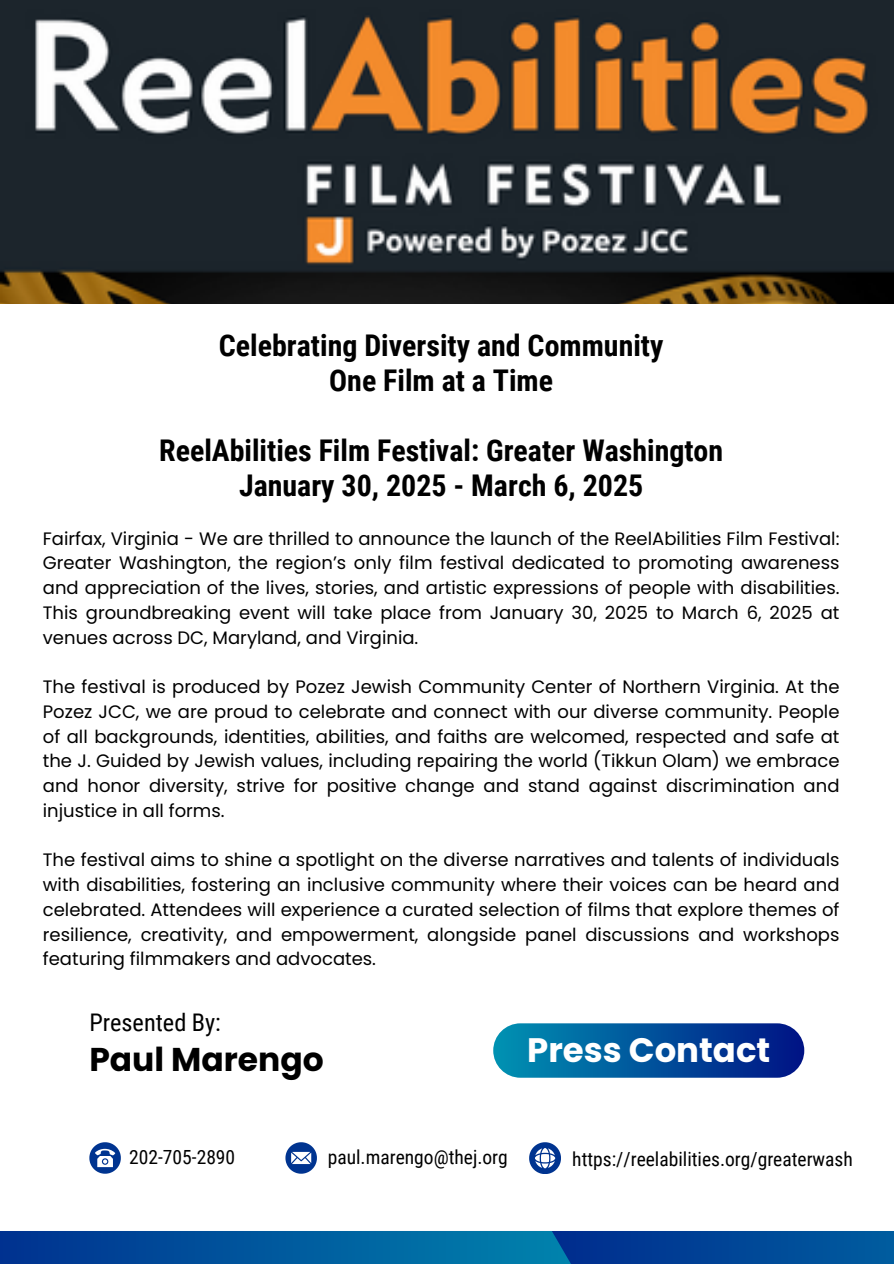
<style>
.page{position:relative;width:894px;height:1264px;background:#fff}
.page>*{position:absolute;margin:0;border:0;box-sizing:border-box;transform-origin:0 0}
.t1{font:700 33.9px "Poppins";color:#fff}
.t2{font:700 32.85px "Poppins";color:#000}
.t3{font:700 29.85px/34.8px "Roboto Condensed";color:#000;text-align:center}
.t4{font:24.3px "Roboto Condensed";color:#000}
.t5{font:19.5px "Roboto Condensed";color:#000}
.t6{font:18px/24.8px "Poppins";color:#000;text-align:justify}
</style>
<div class="page">
<img style="left:0;top:0;width:893px;height:304px">
<svg style="left:664px;top:1231px;width:229px;height:32px;background:#004b99"></svg>
<svg style="left:0;top:1231px;width:664px;height:32px;background:#00539b"></svg>
<svg style="left:89px;top:1142px;width:32px;height:31px"></svg>
<svg style="left:285px;top:1142px;width:32px;height:31px"></svg>
<svg style="left:529px;top:1142px;width:31px;height:31px"></svg>
<div style="left:493px;top:1023px;width:311px;height:54px;background:linear-gradient(to right,#0193b2,#001385);border-radius:27px"></div>
<p class="t3" style="left:219px;top:328px;width:446px">Celebrating Diversity and Community<br>One Film at a Time</p>
<h2 class="t3" style="left:159px;top:433px;width:565px">ReelAbilities Film Festival: Greater Washington<br>January 30, 2025 - March 6, 2025</h2>
<h2 class="t6" style="left:43px;top:526px;width:797px">Fairfax, Virginia - We are thrilled to announce the launch of the ReelAbilities Film Festival:<br>Greater Washington, the region’s only film festival dedicated to promoting awareness and appreciation of the lives, stories, and artistic expressions of people with disabilities.<br>This groundbreaking event will take place from January 30, 2025 to March 6, 2025 at venues across DC, Maryland, and Virginia.</h2>
<p class="t6" style="left:43px;top:674px;width:797px">The festival is produced by Pozez Jewish Community Center of Northern Virginia. At the Pozez JCC, we are proud to celebrate and connect with our diverse community. People of all backgrounds, identities, abilities, and faiths are welcomed, respected and safe at the J. Guided by Jewish values, including repairing the world (Tikkun Olam) we embrace and honor diversity, strive for positive change and stand against discrimination and injustice in all forms.</p>
<p class="t6" style="left:43px;top:847px;width:797px">The festival aims to shine a spotlight on the diverse narratives and talents of individuals with disabilities, fostering an inclusive community where their voices can be heard and celebrated. Attendees will experience a curated selection of films that explore themes of resilience, creativity, and empowerment, alongside panel discussions and workshops featuring filmmakers and advocates.</p>
<p class="t4" style="left:89px;top:1008px;width:133px">Presented By:</p>
<p class="t2" style="left:89px;top:1036px;width:236px">Paul Marengo</p>
<h1 class="t1" style="left:527px;top:1026px;width:244px">Press Contact</h1>
<p class="t5" style="left:129px;top:1145px;width:107px">202-705-2890</p>
<h3 class="t5" style="left:327px;top:1145px;width:181px">paul.marengo@thej.org</h3>
<h1 class="t5" style="left:572px;top:1147px;width:282px">https://reelabilities.org/greaterwash</h1>
</div>
